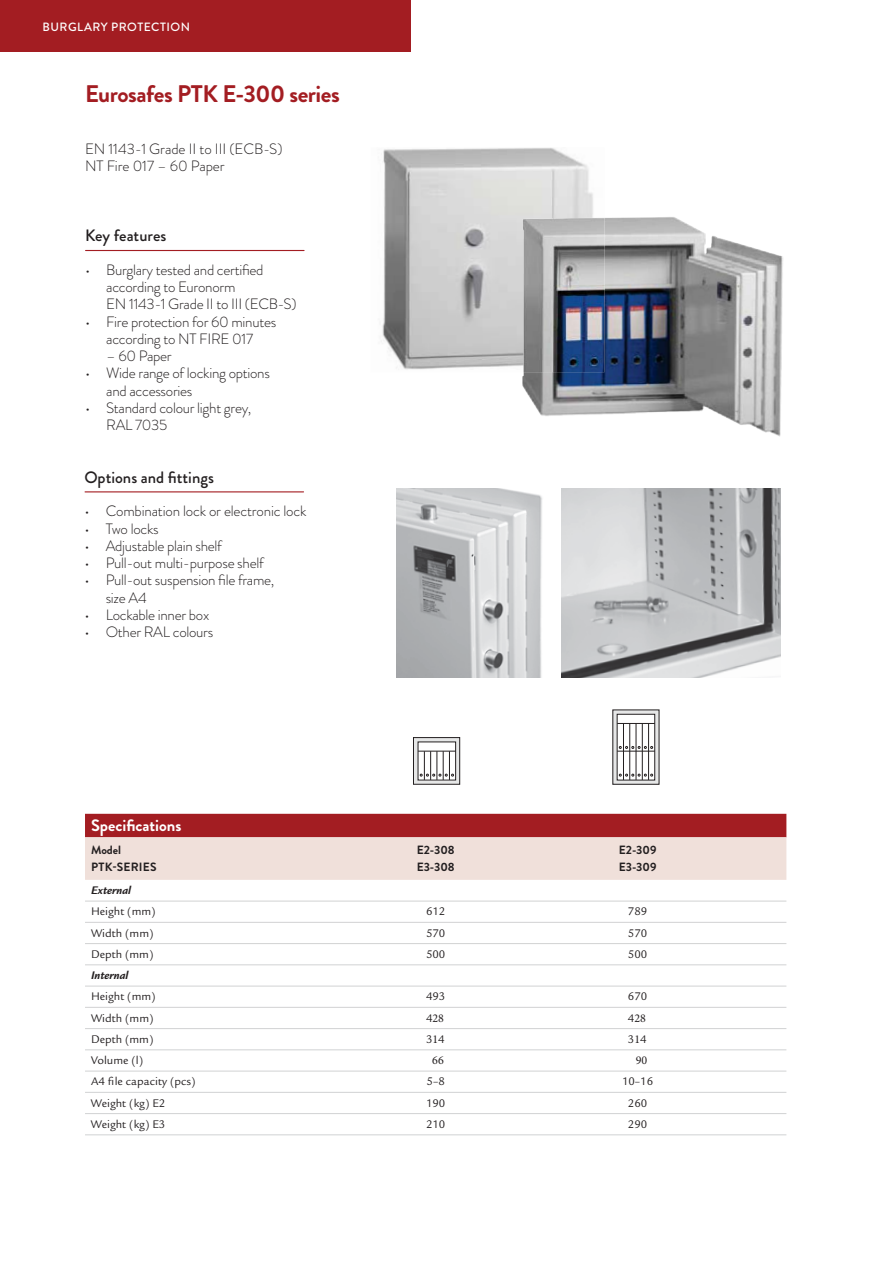
<style>
.page{position:relative;width:893px;height:1263px;background:#fff}
.page>*{position:absolute;margin:0;border:0;box-sizing:border-box;transform-origin:0 0}
.t1{font:700 24px "Brandon Grotesque";letter-spacing:-.02em;color:#a31d22}
.t2{font:500 16.5px "Brandon Grotesque";color:#231f20}
.t3{font:700 16.5px "Brandon Grotesque";color:#fff}
.t4{font:300 15px/17.2px "Brandon Grotesque";letter-spacing:-.02em;color:#231f20}
.t5{font:12px "Legacy Sans Std";color:#231f20}
.t6{font:700 12px/17.2px "Brandon Grotesque";color:#231f20}
.t7{font:500 12px "Brandon Grotesque";letter-spacing:.04em;color:#fff}
.t8{font:italic 700 12px "Legacy Sans Std";color:#231f20}
.t9{font:700 12px/17.2px "Brandon Grotesque";letter-spacing:.02em;color:#231f20}
.t10{font:12px "Minion Pro";color:#231f20}
.s1{font-family:"Legacy Sans Std"}
.s2{font-family:"Minion Pro"}
</style>
<div class="page">
<img style="left:381px;top:147px;width:212px;height:223px">
<img style="left:561px;top:488px;width:220px;height:189px">
<img style="left:397px;top:489px;width:145px;height:188px">
<svg style="left:615px;top:712px;width:42px;height:70px"></svg>
<svg style="left:619px;top:716px;width:34px;height:62px"></svg>
<div style="left:617px;top:714px;width:38px;height:66px;border:1px solid #231f20"></div>
<hr style="left:617px;top:751px;width:38px;height:1px;background:#231f20">
<hr style="left:617px;top:723px;width:38px;height:1px;background:#231f20">
<hr style="left:648px;top:723px;width:1px;height:57px;background:#231f20">
<hr style="left:642px;top:723px;width:1px;height:57px;background:#231f20">
<hr style="left:636px;top:723px;width:1px;height:57px;background:#231f20">
<hr style="left:629px;top:723px;width:1px;height:57px;background:#231f20">
<hr style="left:623px;top:723px;width:1px;height:57px;background:#231f20">
<svg style="left:619px;top:774px;width:34px;height:2px"></svg>
<svg style="left:619px;top:746px;width:34px;height:3px"></svg>
<svg style="left:415px;top:739px;width:43px;height:43px"></svg>
<div style="left:413px;top:737px;width:47px;height:47px;border:1px solid #231f20"></div>
<div style="left:418px;top:742px;width:38px;height:38px;background:#fff"></div>
<div style="left:418px;top:742px;width:38px;height:38px;border:1px solid #231f20"></div>
<hr style="left:418px;top:751px;width:38px;height:1px;background:#231f20">
<svg style="left:420px;top:751px;width:34px;height:29px"></svg>
<img style="left:522px;top:217px;width:257px;height:219px">
<img style="left:523px;top:218px;width:82px;height:154px">
<hr style="left:86px;top:250px;width:218px;height:1px;background:#a31d22">
<svg style="left:85px;top:814px;width:701px;height:66px;background:#d59b99"></svg>
<hr style="left:85px;top:901px;width:701px;height:1px;background:#d1d2d3">
<hr style="left:85px;top:922px;width:701px;height:1px;background:#d1d2d3">
<hr style="left:85px;top:943px;width:701px;height:1px;background:#d1d2d3">
<hr style="left:85px;top:965px;width:701px;height:1px;background:#d1d2d3">
<hr style="left:85px;top:986px;width:701px;height:1px;background:#d1d2d3">
<hr style="left:85px;top:1007px;width:701px;height:1px;background:#d1d2d3">
<hr style="left:85px;top:1028px;width:701px;height:1px;background:#d1d2d3">
<hr style="left:85px;top:1050px;width:701px;height:1px;background:#d1d2d3">
<hr style="left:85px;top:1071px;width:701px;height:1px;background:#d1d2d3">
<hr style="left:85px;top:1092px;width:701px;height:1px;background:#d1d2d3">
<hr style="left:85px;top:1113px;width:701px;height:1px;background:#d1d2d3">
<hr style="left:85px;top:1135px;width:701px;height:1px;background:#d1d2d3">
<hr style="left:85px;top:491px;width:219px;height:1px;background:#a31d22">
<div style="left:0;top:0;width:410px;height:52px;background:#a31d22"></div>
<p class="t7" style="left:43px;top:22px;width:149px">BURGLARY PROTECTION</p>
<h1 class="t1" style="left:85px;top:80px;width:256px">Eurosafes PTK E-300 series</h1>
<p class="t4" style="left:85px;top:142px;width:199px">EN 1143-1 Grade II to III (ECB-S)<br>NT Fire 017 – 60 Paper</p>
<p class="t2" style="left:85px;top:229px;width:83px">Key features</p>
<p class="t4" style="left:106px;top:263px;width:192px;text-indent:-21px">• Burglary tested and certified according to Euronorm<br>EN 1143-1 Grade II to III (ECB-S)</p>
<p class="t4" style="left:85px;top:315px;width:193px;text-align:center">• Fire protection for 60 minutes according to NT FIRE 017</p>
<p class="t4" style="left:106px;top:349px;width:67px">– 60 Paper</p>
<p class="t4" style="left:106px;top:367px;width:165px;text-indent:-21px">• Wide range of locking options and accessories</p>
<p class="t4" style="left:106px;top:401px;width:147px;text-indent:-21px">• Standard colour light grey,<br>RAL 7035</p>
<p class="t2" style="left:84px;top:471px;width:131px">Options and fittings</p>
<p class="t4" style="left:84px;top:505px;width:224px">• Combination lock or electronic lock</p>
<p class="t4" style="left:84px;top:522px;width:76px">• Two locks</p>
<p class="t4" style="left:84px;top:539px;width:139px">• Adjustable plain shelf</p>
<p class="t4" style="left:84px;top:556px;width:181px">• Pull-out multi-purpose shelf</p>
<p class="t4" style="left:106px;top:574px;width:170px;text-indent:-21px">• Pull-out suspension file frame, size A4</p>
<p class="t4" style="left:84px;top:608px;width:126px">• Lockable inner box</p>
<p class="t4" style="left:84px;top:625px;width:130px">• Other RAL colours</p>
<p class="t3" style="left:91px;top:816px;width:92px">Specifications</p>
<p class="t9" style="left:91px;top:841px;width:67px">Model<br>PTK-SERIES</p>
<p class="t6" style="left:417px;top:841px;width:40px">E2-308<br>E3-308</p>
<p class="t6" style="left:619px;top:841px;width:39px">E2-309<br>E3-309</p>
<p class="t8" style="left:91px;top:883px;width:42px">External</p>
<p class="t5" style="left:91px;top:907px;width:66px">Height (mm)</p>
<p class="t5" style="left:426px;top:907px;width:21px">612</p>
<p class="t5" style="left:628px;top:907px;width:21px">789</p>
<p class="t5" style="left:91px;top:928px;width:64px">Width (mm)</p>
<p class="t5" style="left:426px;top:928px;width:21px">570</p>
<p class="t5" style="left:628px;top:928px;width:21px">570</p>
<p class="t5" style="left:91px;top:949px;width:64px">Depth (mm)</p>
<p class="t5" style="left:426px;top:949px;width:21px">500</p>
<p class="t5" style="left:628px;top:949px;width:21px">500</p>
<p class="t8" style="left:91px;top:968px;width:39px">Internal</p>
<p class="t5" style="left:91px;top:992px;width:66px">Height (mm)</p>
<p class="t5" style="left:426px;top:992px;width:21px">493</p>
<p class="t5" style="left:628px;top:992px;width:21px">670</p>
<p class="t5" style="left:91px;top:1013px;width:64px">Width (mm)</p>
<p class="t10" style="left:426px;top:1010px;width:19px"><span class="s1">4</span>28</p>
<p class="t10" style="left:628px;top:1010px;width:19px"><span class="s1">4</span>28</p>
<p class="t5" style="left:91px;top:1034px;width:64px">Depth (mm)</p>
<p class="t5" style="left:426px;top:1034px;width:20px">3<span class="s2">1</span>4</p>
<p class="t5" style="left:628px;top:1034px;width:20px">3<span class="s2">1</span>4</p>
<p class="t5" style="left:91px;top:1056px;width:54px">Volume (l)</p>
<p class="t10" style="left:432px;top:1052px;width:13px">66</p>
<p class="t10" style="left:636px;top:1052px;width:13px">90</p>
<p class="t5" style="left:91px;top:1077px;width:106px">A4 file capacity (pcs)</p>
<p class="t5" style="left:427px;top:1077px;width:20px">5–8</p>
<p class="t5" style="left:622px;top:1077px;width:33px">10–16</p>
<p class="t5" style="left:91px;top:1098px;width:76px">Weight (kg) E2</p>
<p class="t5" style="left:426px;top:1098px;width:21px">190</p>
<p class="t5" style="left:628px;top:1098px;width:21px">260</p>
<p class="t5" style="left:91px;top:1119px;width:76px">Weight (kg) E3</p>
<p class="t5" style="left:426px;top:1119px;width:21px">210</p>
<p class="t5" style="left:628px;top:1119px;width:21px">290</p>
</div>
